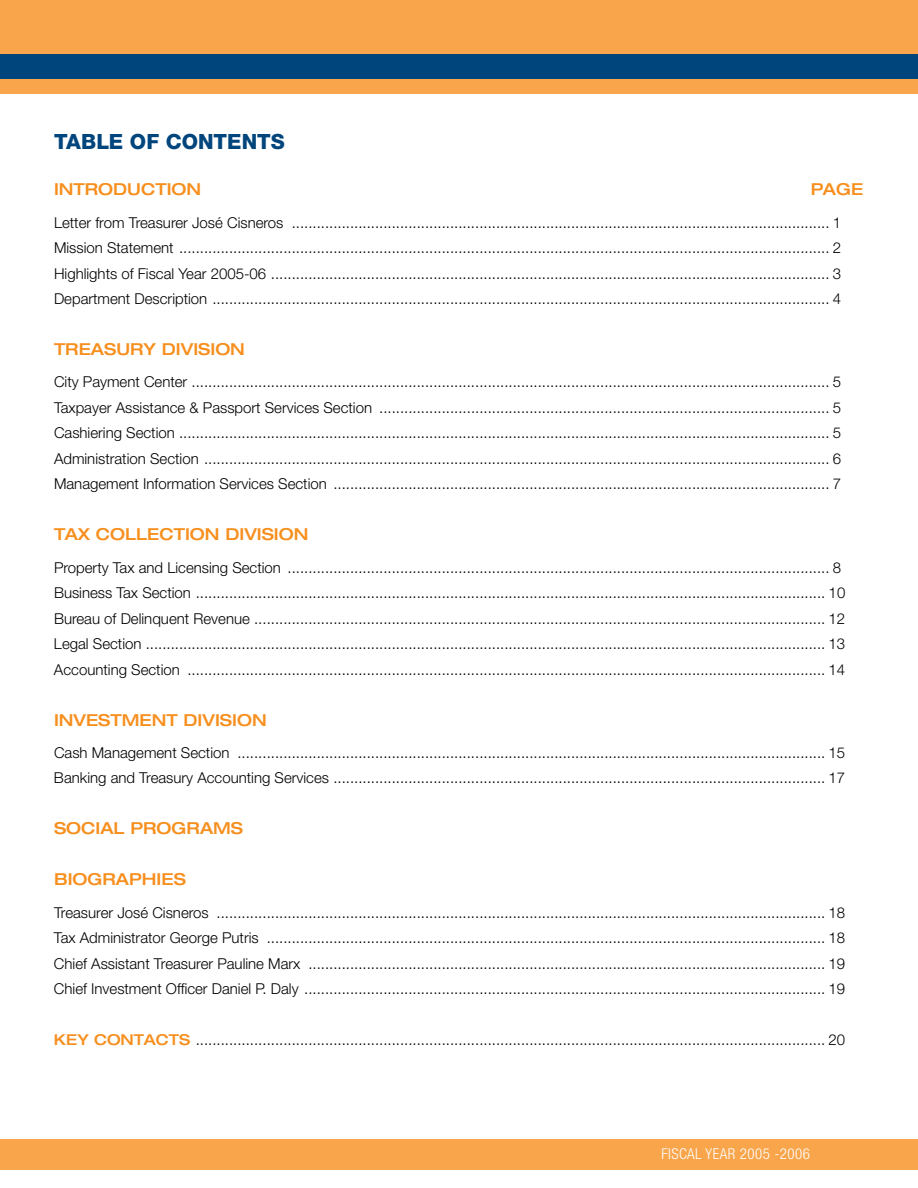
<style>
.page{position:relative;width:918px;height:1188px;background:#fff}
.page>*{position:absolute;margin:0;border:0;box-sizing:border-box;transform-origin:0 0}
.t1{font:800 21px "Helvetica Neue LT Std";color:#00457c}
.t2{font:500 expanded 16.5px "Helvetica Neue LT Std";color:#f78f1e}
.t3{font:300 15px/25.5px "Helvetica Neue LT Std";color:#000;text-align:justify}
.t4{font:300 condensed 15px "Helvetica Neue LT Std";letter-spacing:.03em;color:#fff}
.s1{font-weight:500;font-stretch:expanded;color:#f78f1e}
</style>
<div class="page">
<div style="left:0;top:0;width:918px;height:94px;background:#f9a54b"></div>
<div style="left:0;top:1140px;width:918px;height:30px;background:#f9a54b"></div>
<div style="left:0;top:54px;width:918px;height:25px;background:#00457c"></div>
<h1 class="t1" style="left:54px;top:129px;width:232px">TABLE OF CONTENTS</h1>
<p class="t2" style="left:54px;top:179px;width:149px">INTRODUCTION</p>
<p class="t2" style="left:811px;top:179px;width:54px">PAGE</p>
<p class="t3" style="left:54px;top:209px;width:789px">Letter from Treasurer José Cisneros ................................................................................................................................. 1<br>Mission Statement ............................................................................................................................................................ 2<br>Highlights of Fiscal Year 2005-06 ...................................................................................................................................... 3<br>Department Description .................................................................................................................................................... 4</p>
<p class="t2" style="left:54px;top:339px;width:192px">TREASURY DIVISION</p>
<p class="t3" style="left:54px;top:369px;width:789px">City Payment Center ......................................................................................................................................................... 5<br>Taxpayer Assistance &amp; Passport Services Section ............................................................................................................ 5<br>Cashiering Section ............................................................................................................................................................ 5<br>Administration Section ...................................................................................................................................................... 6<br>Management Information Services Section ....................................................................................................................... 7</p>
<p class="t2" style="left:54px;top:524px;width:256px">TAX COLLECTION DIVISION</p>
<p class="t3" style="left:54px;top:554px;width:793px;text-align:left">Property Tax and Licensing Section .................................................................................................................................. 8<br>Business Tax Section ....................................................................................................................................................... 10<br>Bureau of Delinquent Revenue ......................................................................................................................................... 12<br>Legal Section ................................................................................................................................................................... 13<br>Accounting Section ......................................................................................................................................................... 14</p>
<p class="t2" style="left:54px;top:709px;width:214px">INVESTMENT DIVISION</p>
<p class="t3" style="left:54px;top:739px;width:793px">Cash Management Section ............................................................................................................................................. 15<br>Banking and Treasury Accounting Services ...................................................................................................................... 17</p>
<p class="t2" style="left:54px;top:818px;width:25px">SOCIAL</p>
<p class="t2" style="left:130px;top:818px;width:28px">PROGRAMS</p>
<p class="t2" style="left:54px;top:869px;width:133px">BIOGRAPHIES</p>
<p class="t3" style="left:54px;top:899px;width:793px">Treasurer José Cisneros .................................................................................................................................................. 18<br>Tax Administrator George Putris ...................................................................................................................................... 18<br>Chief Assistant Treasurer Pauline Marx ............................................................................................................................ 19<br>Chief Investment Officer Daniel P. Daly ............................................................................................................................. 19</p>
<p class="t3" style="left:54px;top:1027px;width:793px"><span class="s1">KEY CONTACTS</span> ....................................................................................................................................................... 20</p>
<p class="t4" style="left:661px;top:1146px;width:150px">FISCAL YEAR 2005 -2006</p>
</div>
